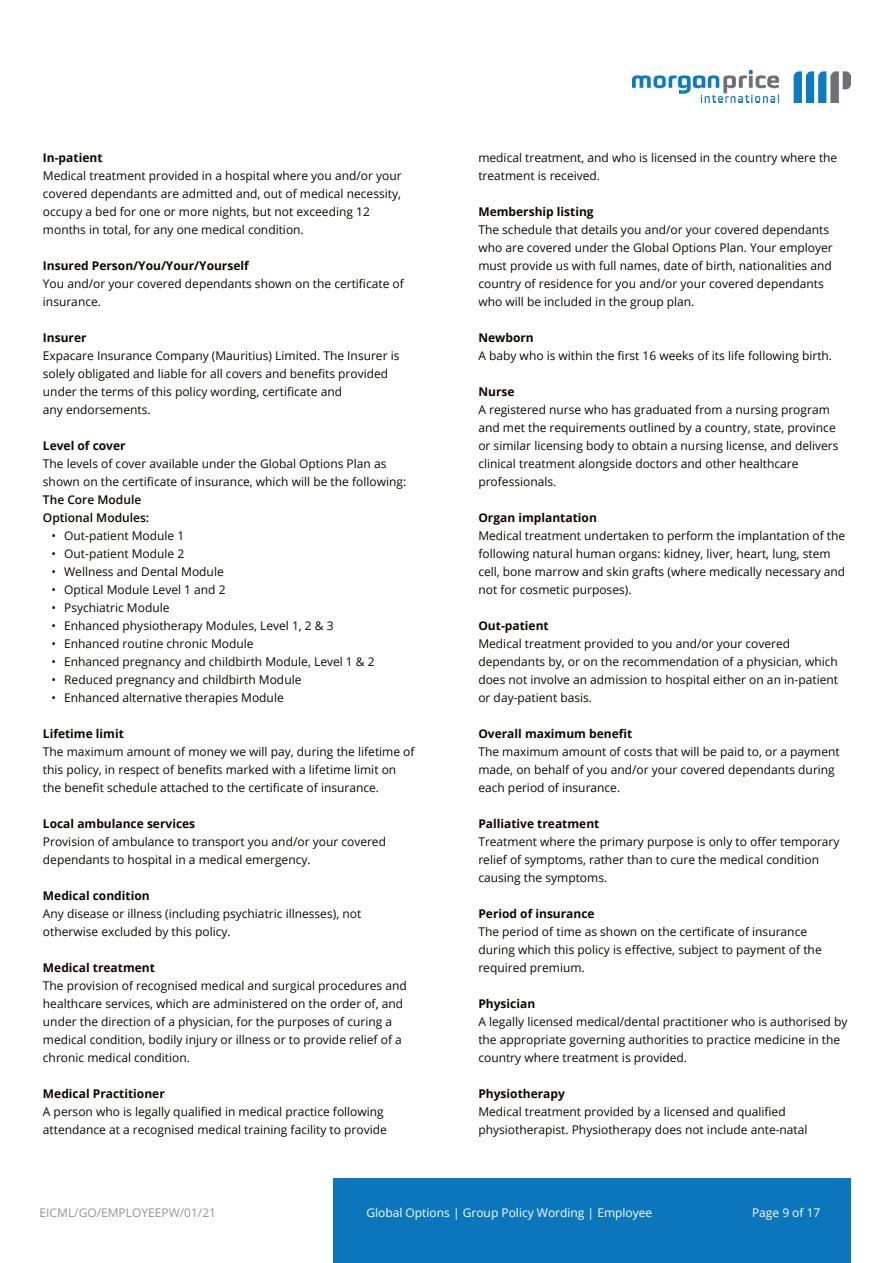
<style>
.page{position:relative;width:893px;height:1263px;background:#fff}
.page>*{position:absolute;margin:0;border:0;box-sizing:border-box;transform-origin:0 0}
.Main_text_body{font:12px/18px "Open Sans";color:#0c0806}
.Main_text_body-2{font:700 12px "Open Sans";color:#0c0806}
.t1{font:12px "Open Sans";color:#fff}
.Main_text_body-3{font:600 12px "Open Sans";color:#0c0806}
.t2{font:12px "Open Sans";color:#939598}
</style>
<div class="page">
<div style="left:333px;top:1178px;width:517px;height:85px;background:#0c76bd"></div>
<img style="left:632px;top:70px;width:218px;height:32px">
<p class="Main_text_body-2" style="left:43px;top:149px;width:61px">In-patient</p>
<p class="Main_text_body" style="left:43px;top:166px;width:360px">Medical treatment provided in a hospital where you and/or your covered dependants are admitted and, out of medical necessity, occupy a bed for one or more nights, but not exceeding 12 months in total, for any one medical condition.</p>
<p class="Main_text_body-2" style="left:43px;top:257px;width:207px">Insured Person/You/Your/Yourself</p>
<p class="Main_text_body" style="left:43px;top:274px;width:362px">You and/or your covered dependants shown on the certificate of insurance.</p>
<p class="Main_text_body-2" style="left:43px;top:329px;width:45px">Insurer</p>
<p class="Main_text_body" style="left:43px;top:346px;width:358px">Expacare Insurance Company (Mauritius) Limited. The Insurer is</p>
<p class="Main_text_body" style="left:43px;top:364px;width:347px">solely obligated and liable for all covers and benefits provided</p>
<p class="Main_text_body" style="left:43px;top:382px;width:301px">under the terms of this policy wording, certificate and</p>
<p class="Main_text_body" style="left:43px;top:400px;width:109px">any endorsements.</p>
<p class="Main_text_body-2" style="left:43px;top:437px;width:84px">Level of cover</p>
<p class="Main_text_body" style="left:43px;top:454px;width:365px">The levels of cover available under the Global Options Plan as shown on the certificate of insurance, which will be the following:</p>
<p class="Main_text_body-3" style="left:43px;top:491px;width:100px">The Core Module</p>
<p class="Main_text_body-3" style="left:43px;top:509px;width:108px">Optional Modules:</p>
<p class="Main_text_body" style="left:51px;top:526px;width:134px">• Out-patient Module 1</p>
<p class="Main_text_body" style="left:51px;top:544px;width:134px">• Out-patient Module 2</p>
<p class="Main_text_body" style="left:51px;top:562px;width:174px">• Wellness and Dental Module</p>
<p class="Main_text_body" style="left:51px;top:580px;width:176px">• Optical Module Level 1 and 2</p>
<p class="Main_text_body" style="left:51px;top:598px;width:120px">• Psychiatric Module</p>
<p class="Main_text_body" style="left:51px;top:616px;width:284px">• Enhanced physiotherapy Modules, Level 1, 2 &amp; 3</p>
<p class="Main_text_body" style="left:51px;top:634px;width:204px">• Enhanced routine chronic Module</p>
<p class="Main_text_body" style="left:51px;top:652px;width:325px">• Enhanced pregnancy and childbirth Module, Level 1 &amp; 2</p>
<p class="Main_text_body" style="left:51px;top:670px;width:252px">• Reduced pregnancy and childbirth Module</p>
<p class="Main_text_body" style="left:51px;top:688px;width:234px">• Enhanced alternative therapies Module</p>
<p class="Main_text_body-2" style="left:43px;top:725px;width:83px">Lifetime limit</p>
<p class="Main_text_body" style="left:43px;top:742px;width:373px">The maximum amount of money we will pay, during the lifetime of</p>
<p class="Main_text_body" style="left:43px;top:760px;width:355px">this policy, in respect of benefits marked with a lifetime limit on</p>
<p class="Main_text_body" style="left:43px;top:778px;width:338px">the benefit schedule attached to the certificate of insurance.</p>
<p class="Main_text_body-2" style="left:43px;top:815px;width:154px">Local ambulance services</p>
<p class="Main_text_body" style="left:43px;top:832px;width:345px">Provision of ambulance to transport you and/or your covered dependants to hospital in a medical emergency.</p>
<p class="Main_text_body-2" style="left:43px;top:887px;width:108px">Medical condition</p>
<p class="Main_text_body" style="left:43px;top:904px;width:320px">Any disease or illness (including psychiatric illnesses), not</p>
<p class="Main_text_body" style="left:43px;top:922px;width:189px">otherwise excluded by this policy.</p>
<p class="Main_text_body-2" style="left:43px;top:959px;width:114px">Medical treatment</p>
<p class="Main_text_body" style="left:43px;top:976px;width:365px">The provision of recognised medical and surgical procedures and</p>
<p class="Main_text_body" style="left:43px;top:994px;width:362px">healthcare services, which are administered on the order of, and</p>
<p class="Main_text_body" style="left:43px;top:1012px;width:351px">under the direction of a physician, for the purposes of curing a</p>
<p class="Main_text_body" style="left:43px;top:1030px;width:360px">medical condition, bodily injury or illness or to provide relief of a</p>
<p class="Main_text_body" style="left:43px;top:1048px;width:149px">chronic medical condition.</p>
<p class="Main_text_body-2" style="left:43px;top:1085px;width:123px">Medical Practitioner</p>
<p class="Main_text_body" style="left:43px;top:1102px;width:342px">A person who is legally qualified in medical practice following</p>
<p class="Main_text_body" style="left:43px;top:1120px;width:345px">attendance at a recognised medical training facility to provide</p>
<p class="Main_text_body" style="left:478px;top:148px;width:360px">medical treatment, and who is licensed in the country where the</p>
<p class="Main_text_body" style="left:478px;top:166px;width:123px">treatment is received.</p>
<p class="Main_text_body-2" style="left:478px;top:203px;width:117px">Membership listing</p>
<p class="Main_text_body" style="left:478px;top:220px;width:356px">The schedule that details you and/or your covered dependants who are covered under the Global Options Plan. Your employer must provide us with full names, date of birth, nationalities and country of residence for you and/or your covered dependants who will be included in the group plan.</p>
<p class="Main_text_body-2" style="left:478px;top:329px;width:57px">Newborn</p>
<p class="Main_text_body" style="left:478px;top:346px;width:355px">A baby who is within the first 16 weeks of its life following birth.</p>
<p class="Main_text_body-2" style="left:478px;top:383px;width:38px">Nurse</p>
<p class="Main_text_body" style="left:478px;top:400px;width:353px">A registered nurse who has graduated from a nursing program</p>
<p class="Main_text_body" style="left:478px;top:418px;width:359px">and met the requirements outlined by a country, state, province</p>
<p class="Main_text_body" style="left:478px;top:436px;width:362px">or similar licensing body to obtain a nursing license, and delivers</p>
<p class="Main_text_body" style="left:478px;top:454px;width:322px">clinical treatment alongside doctors and other healthcare</p>
<p class="Main_text_body" style="left:478px;top:472px;width:80px">professionals.</p>
<p class="Main_text_body-2" style="left:478px;top:509px;width:120px">Organ implantation</p>
<p class="Main_text_body" style="left:478px;top:526px;width:368px">Medical treatment undertaken to perform the implantation of the</p>
<p class="Main_text_body" style="left:478px;top:544px;width:354px">following natural human organs: kidney, liver, heart, lung, stem</p>
<p class="Main_text_body" style="left:478px;top:562px;width:368px">cell, bone marrow and skin grafts (where medically necessary and</p>
<p class="Main_text_body" style="left:478px;top:580px;width:155px">not for cosmetic purposes).</p>
<p class="Main_text_body-2" style="left:478px;top:617px;width:72px">Out-patient</p>
<p class="Main_text_body" style="left:478px;top:634px;width:361px">Medical treatment provided to you and/or your covered dependants by, or on the recommendation of a physician, which does not involve an admission to hospital either on an in-patient or day-patient basis.</p>
<p class="Main_text_body-2" style="left:478px;top:725px;width:155px">Overall maximum benefit</p>
<p class="Main_text_body" style="left:478px;top:742px;width:363px">The maximum amount of costs that will be paid to, or a payment</p>
<p class="Main_text_body" style="left:478px;top:760px;width:358px">made, on behalf of you and/or your covered dependants during each period of insurance.</p>
<p class="Main_text_body-2" style="left:478px;top:815px;width:123px">Palliative treatment</p>
<p class="Main_text_body" style="left:478px;top:832px;width:363px">Treatment where the primary purpose is only to offer temporary</p>
<p class="Main_text_body" style="left:478px;top:850px;width:342px">relief of symptoms, rather than to cure the medical condition</p>
<p class="Main_text_body" style="left:478px;top:868px;width:130px">causing the symptoms.</p>
<p class="Main_text_body-2" style="left:478px;top:905px;width:118px">Period of insurance</p>
<p class="Main_text_body" style="left:478px;top:922px;width:330px">The period of time as shown on the certificate of insurance</p>
<p class="Main_text_body" style="left:478px;top:940px;width:345px">during which this policy is effective, subject to payment of the</p>
<p class="Main_text_body" style="left:478px;top:958px;width:108px">required premium.</p>
<p class="Main_text_body-2" style="left:478px;top:995px;width:58px">Physician</p>
<p class="Main_text_body" style="left:478px;top:1012px;width:371px">A legally licensed medical/dental practitioner who is authorised by</p>
<p class="Main_text_body" style="left:478px;top:1030px;width:363px">the appropriate governing authorities to practice medicine in the</p>
<p class="Main_text_body" style="left:478px;top:1048px;width:210px">country where treatment is provided.</p>
<p class="Main_text_body-2" style="left:478px;top:1085px;width:88px">Physiotherapy</p>
<p class="Main_text_body" style="left:478px;top:1102px;width:309px">Medical treatment provided by a licensed and qualified</p>
<p class="Main_text_body" style="left:478px;top:1120px;width:331px">physiotherapist. Physiotherapy does not include ante-natal</p>
<p class="t2" style="left:40px;top:1204px;width:178px">EICML/GO/EMPLOYEEPW/01/21</p>
<p class="t1" style="left:366px;top:1204px;width:287px">Global Options | Group Policy Wording | Employee</p>
<p class="t1" style="left:752px;top:1204px;width:70px">Page 9 of 17</p>
</div>
